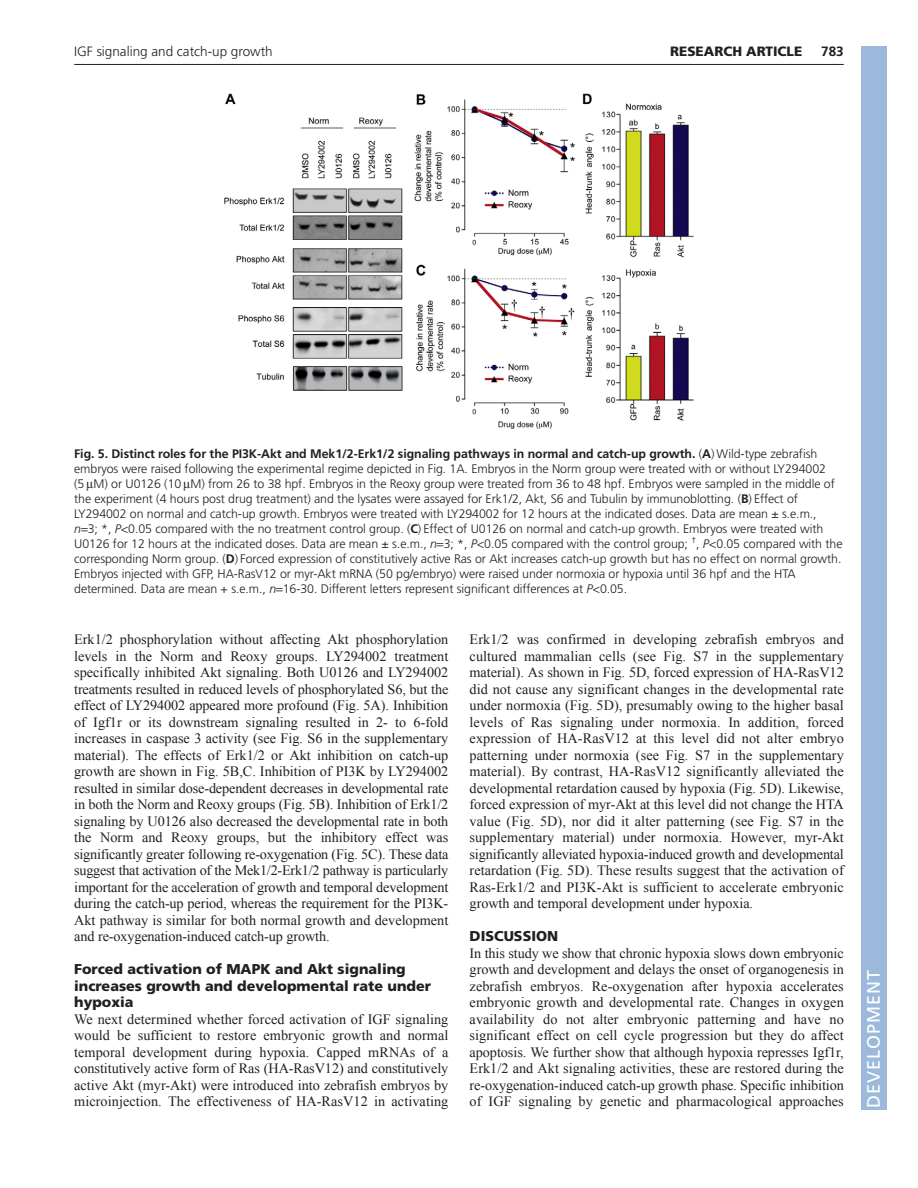
<style>
.page{position:relative;width:918px;height:1188px;background:#fff}
.page>*{position:absolute;margin:0;border:0;box-sizing:border-box;transform-origin:0 0}
.t1{font:18px "Frutiger LT Std";letter-spacing:.055em;color:#fff}
.t2{font:14.25px/16.5px "Times New Roman";letter-spacing:.005em;color:#231f20;text-align:justify}
.t3{font:900 14.25px/16.5px "Frutiger LT Std";color:#231f20}
.t4{font:300 13.5px "Frutiger LT Std";color:#231f20}
.t5{font:900 13.5px "Frutiger LT Std";color:#231f20}
.t6{font:700 13.5px "Frutiger LT Std";color:#231f20}
.t7{font:300 12.3px/15px "Frutiger LT Std";letter-spacing:-.005em;color:#231f20}
.s1{font-weight:700}
.s2{font-style:italic}
</style>
<div class="page">
<hr style="left:74px;top:64px;width:770px;height:1px;background:#231f20">
<img style="left:224px;top:93px;width:470px;height:336px">
<div style="left:861px;top:46px;width:25px;height:1064px;background:#9cb9db"></div>
<p class="t4" style="left:74px;top:46px;width:200px">IGF signaling and catch-up growth</p>
<p class="t5" style="left:670px;top:46px;width:134px">RESEARCH ARTICLE</p>
<p class="t6" style="left:821px;top:46px;width:24px">783</p>
<p class="t7" style="left:74px;top:447px;width:770px"><span class="s1">Fig. 5. Distinct roles for the PI3K-Akt and Mek1/2-Erk1/2 signaling pathways in normal and catch-up growth.</span> (<span class="s1">A</span>) Wild-type zebrafish embryos were raised following the experimental regime depicted in Fig. 1A. Embryos in the Norm group were treated with or without LY294002<br>(5 M) or U0126 (10 M) from 26 to 38 hpf. Embryos in the Reoxy group were treated from 36 to 48 hpf. Embryos were sampled in the middle of the experiment (4 hours post drug treatment) and the lysates were assayed for Erk1/2, Akt, S6 and Tubulin by immunoblotting. (<span class="s1">B</span>) Effect of LY294002 on normal and catch-up growth. Embryos were treated with LY294002 for 12 hours at the indicated doses. Data are mean ± s.e.m.,<br><span class="s2">n</span> 3; *, <span class="s2">P&lt;</span>0.05 compared with the no treatment control group. (<span class="s1">C</span>) Effect of U0126 on normal and catch-up growth. Embryos were treated with U0126 for 12 hours at the indicated doses. Data are mean ± s.e.m., <span class="s2">n</span> 3; *, <span class="s2">P&lt;</span>0.05 compared with the control group; <sup>†</sup>, <span class="s2">P&lt;</span>0.05 compared with the corresponding Norm group. (<span class="s1">D</span>) Forced expression of constitutively active Ras or Akt increases catch-up growth but has no effect on normal growth.<br>Embryos injected with GFP, HA-RasV12 or myr-Akt mRNA (50 pg/embryo) were raised under normoxia or hypoxia until 36 hpf and the HTA determined. Data are mean + s.e.m., <span class="s2">n</span> 16-30. Different letters represent significant differences at <span class="s2">P&lt;</span>0.05.</p>
<p class="t2" style="left:74px;top:631px;width:376px">Erk1/2 phosphorylation without affecting Akt phosphorylation levels in the Norm and Reoxy groups. LY294002 treatment specifically inhibited Akt signaling. Both U0126 and LY294002 treatments resulted in reduced levels of phosphorylated S6, but the effect of LY294002 appeared more profound (Fig. 5A). Inhibition of Igf1r or its downstream signaling resulted in 2- to 6-fold increases in caspase 3 activity (see Fig. S6 in the supplementary material). The effects of Erk1/2 or Akt inhibition on catch-up growth are shown in Fig. 5B,C. Inhibition of PI3K by LY294002 resulted in similar dose-dependent decreases in developmental rate in both the Norm and Reoxy groups (Fig. 5B). Inhibition of Erk1/2 signaling by U0126 also decreased the developmental rate in both the Norm and Reoxy groups, but the inhibitory effect was significantly greater following re-oxygenation (Fig. 5C). These data suggest that activation of the Mek1/2-Erk1/2 pathway is particularly important for the acceleration of growth and temporal development during the catch-up period, whereas the requirement for the PI3K-Akt pathway is similar for both normal growth and development and re-oxygenation-induced catch-up growth.</p>
<p class="t3" style="left:74px;top:962px;width:359px">Forced activation of MAPK and Akt signaling increases growth and developmental rate under hypoxia</p>
<p class="t2" style="left:74px;top:1011px;width:376px">We next determined whether forced activation of IGF signaling would be sufficient to restore embryonic growth and normal temporal development during hypoxia. Capped mRNAs of a constitutively active form of Ras (HA-RasV12) and constitutively active Akt (myr-Akt) were introduced into zebrafish embryos by microinjection. The effectiveness of HA-RasV12 in activating</p>
<p class="t2" style="left:470px;top:631px;width:376px">Erk1/2 was confirmed in developing zebrafish embryos and cultured mammalian cells (see Fig. S7 in the supplementary material). As shown in Fig. 5D, forced expression of HA-RasV12 did not cause any significant changes in the developmental rate under normoxia (Fig. 5D), presumably owing to the higher basal levels of Ras signaling under normoxia. In addition, forced expression of HA-RasV12 at this level did not alter embryo patterning under normoxia (see Fig. S7 in the supplementary material). By contrast, HA-RasV12 significantly alleviated the developmental retardation caused by hypoxia (Fig. 5D). Likewise, forced expression of myr-Akt at this level did not change the HTA value (Fig. 5D), nor did it alter patterning (see Fig. S7 in the supplementary material) under normoxia. However, myr-Akt significantly alleviated hypoxia-induced growth and developmental retardation (Fig. 5D). These results suggest that the activation of Ras-Erk1/2 and PI3K-Akt is sufficient to accelerate embryonic growth and temporal development under hypoxia.</p>
<p class="t3" style="left:470px;top:929px;width:90px">DISCUSSION</p>
<p class="t2" style="left:470px;top:945px;width:376px">In this study we show that chronic hypoxia slows down embryonic growth and development and delays the onset of organogenesis in zebrafish embryos. Re-oxygenation after hypoxia accelerates embryonic growth and developmental rate. Changes in oxygen availability do not alter embryonic patterning and have no significant effect on cell cycle progression but they do affect apoptosis. We further show that although hypoxia represses Igf1r, Erk1/2 and Akt signaling activities, these are restored during the re-oxygenation-induced catch-up growth phase. Specific inhibition of IGF signaling by genetic and pharmacological approaches</p>
<p class="t1" style="left:863px;top:1108px;width:140px;rotate:-90deg">DEVELOPMENT</p>
</div>
